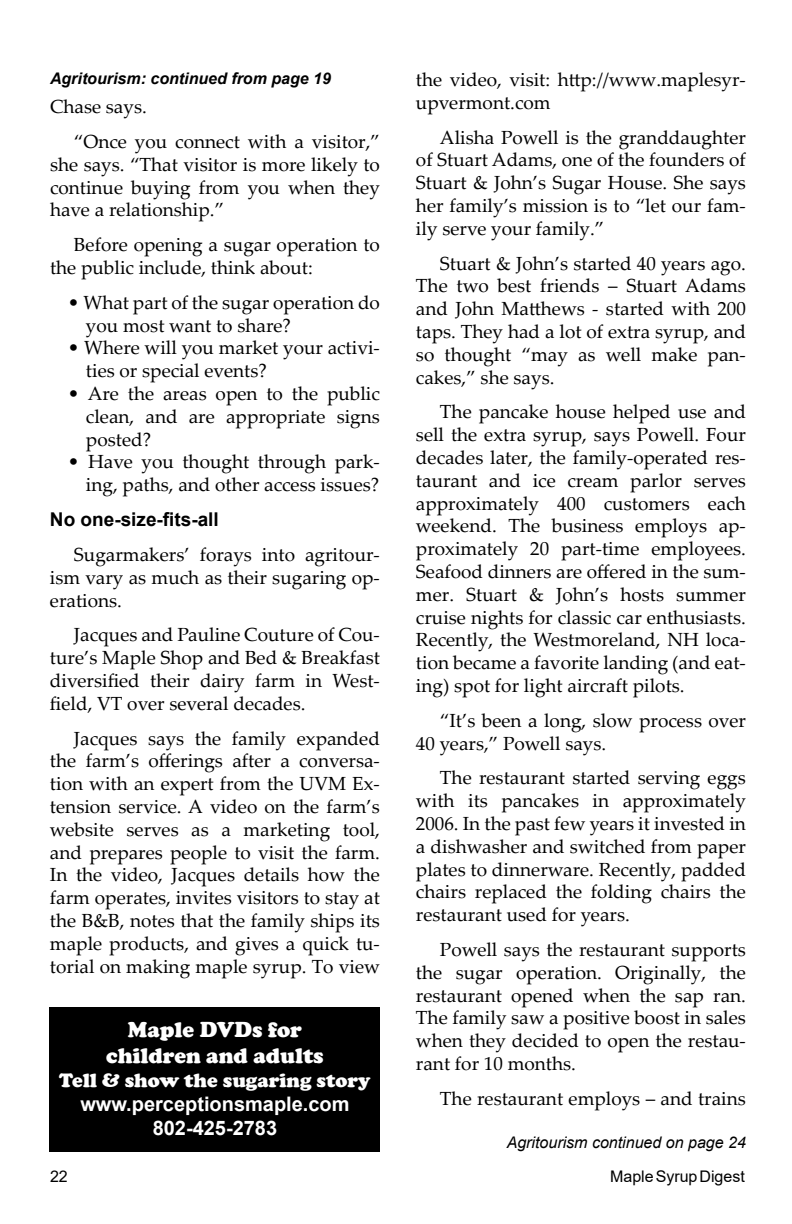
<style>
.page{position:relative;width:792px;height:1224px;background:#fff}
.page>*{position:absolute;margin:0;border:0;box-sizing:border-box;transform-origin:0 0}
.t1{font:900 22px/26.4px "Cooper";color:#fff;text-align:center}
.t2{font:700 20px/24px "Arial";color:#fff;text-align:center}
.t3{font:900 20px "Cooper";color:#fff}
.t4{font:19px/22.8px "Palatino Linotype";color:#000;text-align:justify}
.t5{font:700 19px "Arial";color:#000}
.t6{font:italic 700 16px "Arial";color:#000}
.t7{font:italic 16px "Arial";color:#000}
.t8{font:16px "Arial";color:#000}
</style>
<div class="page">
<div style="left:50px;top:1008px;width:330px;height:144px;background:#000"></div>
<p class="t6" style="left:50px;top:67px;width:282px">Agritourism: continued from page 19</p>
<p class="t4" style="left:74px;top:89px;width:307px;line-height:34.8px;text-indent:-24px">Chase says.<br>“Once you connect with a visitor,”</p>
<p class="t4" style="left:50px;top:152px;width:331px">she says. “That visitor is more likely to continue buying from you when they have a relationship.”</p>
<p class="t4" style="left:50px;top:233px;width:332px;text-indent:24px">Before opening a sugar operation to the public include, think about:</p>
<p class="t4" style="left:86px;top:290px;width:296px;text-indent:-18px">• What part of the sugar operation do you most want to share?</p>
<p class="t4" style="left:86px;top:336px;width:295px;text-indent:-18px">• Where will you market your activi&shy;ties or special events?</p>
<p class="t4" style="left:86px;top:381px;width:295px;text-indent:-18px">• Are the areas open to the public clean, and are appropriate signs posted?</p>
<p class="t4" style="left:68px;top:450px;width:313px;text-align:right">• Have you thought through park&shy;ing, paths, and other access issues?</p>
<p class="t5" style="left:50px;top:506px;width:170px">No one-size-fits-all</p>
<p class="t4" style="left:50px;top:542px;width:331px;text-indent:24px">Sugarmakers’ forays into agritour&shy;ism vary as much as their sugaring op&shy;erations.</p>
<p class="t4" style="left:50px;top:623px;width:332px;text-indent:24px">Jacques and Pauline Couture of Cou&shy;ture’s Maple Shop and Bed &amp; Breakfast diversified their dairy farm in West&shy;field, VT over several decades.</p>
<p class="t4" style="left:50px;top:726px;width:332px;text-indent:24px">Jacques says the family expanded the farm’s offerings after a conversa&shy;tion with an expert from the UVM Ex&shy;tension service. A video on the farm’s website serves as a marketing tool, and prepares people to visit the farm.<br>In the video, Jacques details how the farm operates, invites visitors to stay at the B&amp;B, notes that the family ships its maple products, and gives a quick tu&shy;torial on making maple syrup. To view</p>
<p class="t1" style="left:106px;top:1016px;width:219px">Maple DVDs for children and adults</p>
<p class="t3" style="left:59px;top:1069px;width:313px">Tell &amp; show the sugaring story</p>
<p class="t2" style="left:80px;top:1093px;width:271px">www.perceptionsmaple.com<br>802-425-2783</p>
<p class="t4" style="left:416px;top:67px;width:331px">the video, visit: http://www.maplesyr&shy;upvermont.com</p>
<p class="t4" style="left:416px;top:125px;width:332px;text-indent:24px">Alisha Powell is the granddaughter of Stuart Adams, one of the founders of Stuart &amp; John’s Sugar House. She says her family’s mission is to “let our fam&shy;ily serve your family.”</p>
<p class="t4" style="left:416px;top:251px;width:331px;text-indent:24px">Stuart &amp; John’s started 40 years ago.<br>The two best friends – Stuart Adams and John Matthews - started with 200 taps. They had a lot of extra syrup, and so thought “may as well make pan&shy;cakes,” she says.</p>
<p class="t4" style="left:416px;top:400px;width:332px;text-indent:24px">The pancake house helped use and sell the extra syrup, says Powell. Four decades later, the family-operated res&shy;taurant and ice cream parlor serves approximately 400 customers each weekend. The business employs ap&shy;proximately 20 part-time employees.<br>Seafood dinners are offered in the sum&shy;mer. Stuart &amp; John’s hosts summer cruise nights for classic car enthusiasts.<br>Recently, the Westmoreland, NH loca&shy;tion became a favorite landing (and eat&shy;ing) spot for light aircraft pilots.</p>
<p class="t4" style="left:416px;top:708px;width:331px;text-indent:24px">“It’s been a long, slow process over<br>40 years,” Powell says.</p>
<p class="t4" style="left:416px;top:766px;width:331px;text-indent:24px">The restaurant started serving eggs with its pancakes in approximately 2006. In the past few years it invested in a dishwasher and switched from paper plates to dinnerware. Recently, padded chairs replaced the folding chairs the restaurant used for years.</p>
<p class="t4" style="left:416px;top:937px;width:332px;text-indent:24px">Powell says the restaurant supports the sugar operation. Originally, the restaurant opened when the sap ran.<br>The family saw a positive boost in sales when they decided to open the restau&shy;rant for 10 months.</p>
<p class="t4" style="left:440px;top:1086px;width:307px">The restaurant employs – and trains</p>
<p class="t7" style="left:507px;top:1132px;width:241px">Agritourism continued on page 24</p>
<p class="t8" style="left:50px;top:1165px;width:19px">22</p>
<p class="t8" style="left:610px;top:1165px;width:136px">Maple Syrup Digest</p>
</div>
